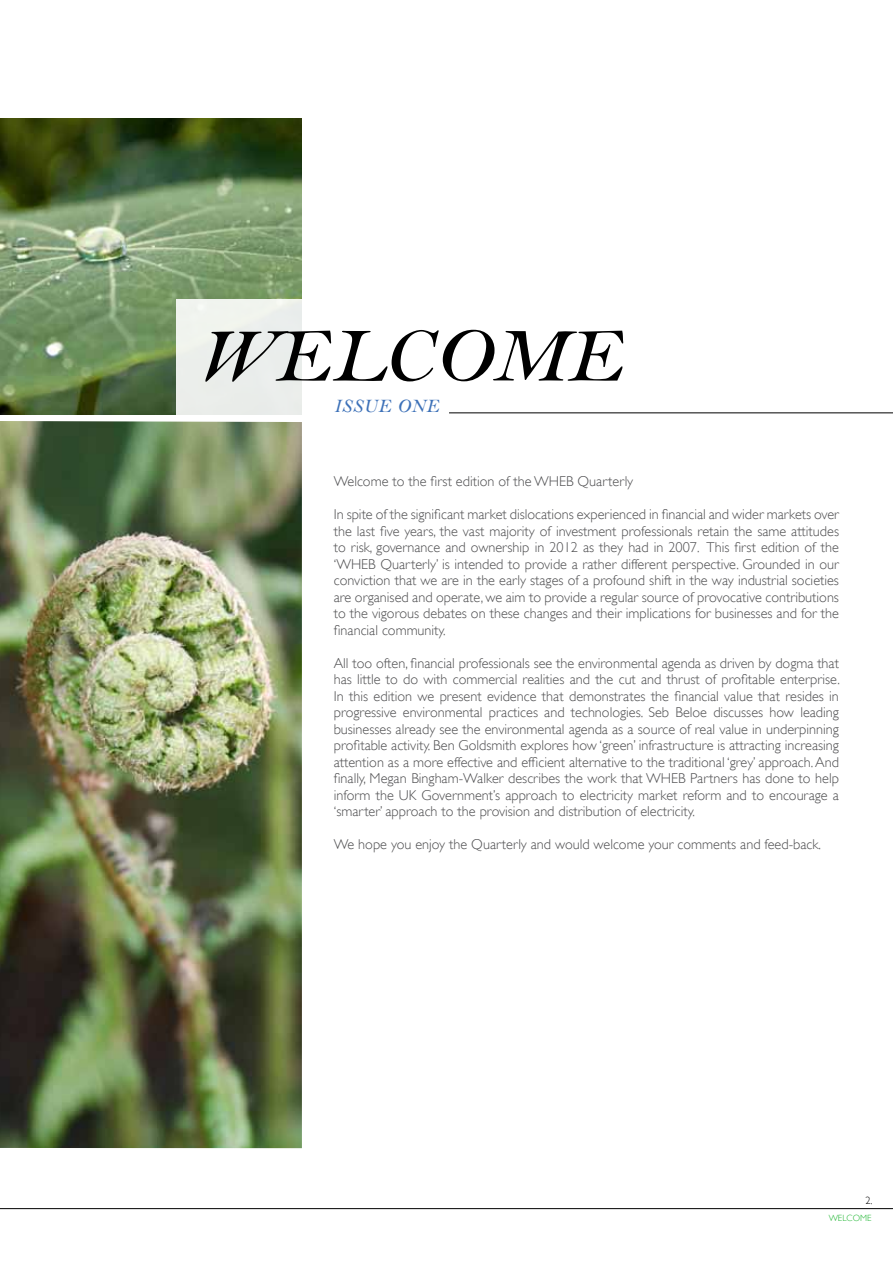
<style>
.page{position:relative;width:893px;height:1263px;background:#fff}
.page>*{position:absolute;margin:0;border:0;box-sizing:border-box;transform-origin:0 0}
.t1{font:78px "Bell MT Italic";color:#000;scale:1.08 1}
.t2{font:19.5px "Bell MT Italic";letter-spacing:.02em;color:#3d71b8}
.t3{font:300 14.25px/16.5px "Gill Sans";color:#4d4d4f;text-align:justify}
.t4{font:300 10.5px "Gill Sans";color:#000}
.t5{font:300 9px "Gill Sans";color:#1cb52f}
</style>
<div class="page">
<img style="left:1px;top:118px;width:300px;height:296px">
<img style="left:0;top:421px;width:302px;height:727px">
<hr style="left:0;top:1208px;width:893px;height:1px;background:#000">
<hr style="left:449px;top:412px;width:444px;height:1px;background:#000">
<div style="left:176px;top:299px;width:219px;height:121px;background:linear-gradient(to right,#e7ebe7,#fff)"></div>
<h1 class="t1" style="left:197px;top:309px;width:396px">WELCOME</h1>
<h2 class="t2" style="left:334px;top:395px;width:107px">ISSUE ONE</h2>
<p class="t3" style="left:334px;top:473px;width:301px">Welcome to the first edition of the WHEB Quarterly</p>
<p class="t3" style="left:334px;top:506px;width:507px">In spite of the significant market dislocations experienced in financial and wider markets over the last five years, the vast majority of investment professionals retain the same attitudes to risk, governance and ownership in 2012 as they had in 2007. This first edition of the ‘WHEB Quarterly’ is intended to provide a rather different perspective. Grounded in our conviction that we are in the early stages of a profound shift in the way industrial societies are organised and operate, we aim to provide a regular source of provocative contributions to the vigorous debates on these changes and their implications for businesses and for the financial community.</p>
<p class="t3" style="left:334px;top:655px;width:508px">All too often, financial professionals see the environmental agenda as driven by dogma that has little to do with commercial realities and the cut and thrust of profitable enterprise.<br>In this edition we present evidence that demonstrates the financial value that resides in progressive environmental practices and technologies. Seb Beloe discusses how leading businesses already see the environmental agenda as a source of real value in underpinning profitable activity. Ben Goldsmith explores how ‘green’ infrastructure is attracting increasing attention as a more effective and efficient alternative to the traditional ‘grey’ approach. And finally, Megan Bingham-Walker describes the work that WHEB Partners has done to help inform the UK Government’s approach to electricity market reform and to encourage a ‘smarter’ approach to the provision and distribution of electricity.</p>
<p class="t3" style="left:334px;top:836px;width:489px">We hope you enjoy the Quarterly and would welcome your comments and feed-back.</p>
<p class="t4" style="left:865px;top:1194px;width:9px">2.</p>
<p class="t5" style="left:829px;top:1212px;width:44px">WELCOME</p>
</div>
